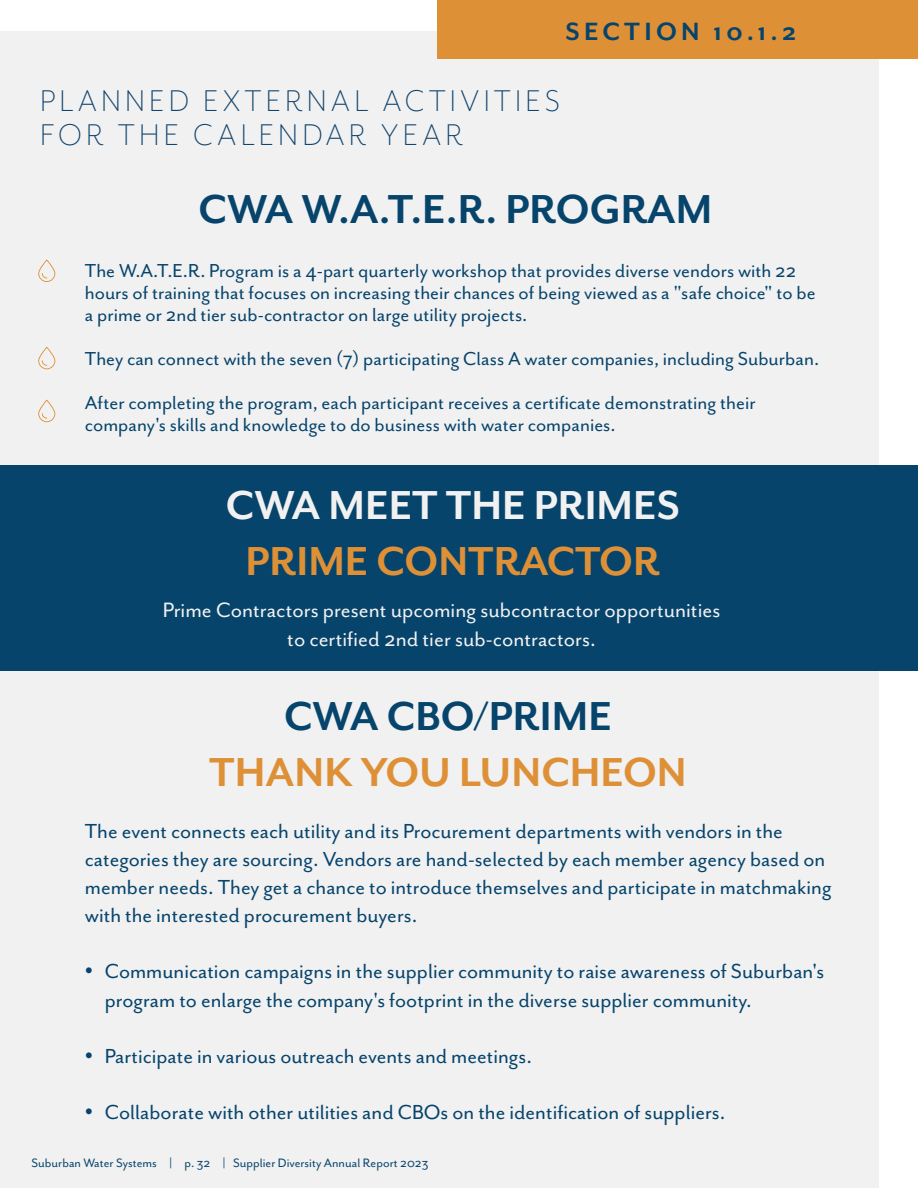
<style>
.page{position:relative;width:918px;height:1188px;background:#fff}
.page>*{position:absolute;margin:0;border:0;box-sizing:border-box;transform-origin:0 0}
.t1{font:700 46.65px "Mr Eaves San OT";color:#06446c}
.t2{font:700 46.65px "Mr Eaves San OT";color:#de9037}
.t3{font:700 46.65px "Mr Eaves San OT";color:#f1f1f1}
.t4{font:300 34.5px/33.5px "Mr Eaves San OT";letter-spacing:.12em;color:#12456e}
.t5{font:700 28.8px "Mr Eaves San OT";letter-spacing:.15em;color:#06446c}
.t6{font:24px/28.8px "Mr Eaves San OT";color:#f1f1f1;text-align:center}
.t7{font:23.4px/28px "Mr Eaves San OT";color:#06446c}
.t8{font:21.6px/22px "Mr Eaves San OT";color:#06446c}
.t9{font:14.1px "Mr Eaves San OT";color:#06446c}
.s1{font-family:"Times New Roman"}
</style>
<div class="page">
<div style="left:0;top:31px;width:879px;height:1157px;background:#f1f1f1"></div>
<div style="left:0;top:465px;width:918px;height:206px;background:#06446c"></div>
<div style="left:438px;top:0;width:480px;height:59px;background:#de9037"></div>
<svg style="left:38px;top:259px;width:17px;height:23px"></svg>
<svg style="left:38px;top:347px;width:17px;height:22px"></svg>
<svg style="left:38px;top:400px;width:17px;height:22px"></svg>
<p class="t5" style="left:565px;top:15px;width:232px">SECTION 10.1.2</p>
<h2 class="t4" style="left:40px;top:85px;width:521px">PLANNED EXTERNAL ACTIVITIES<br>FOR THE CALENDAR YEAR</h2>
<h1 class="t1" style="left:199px;top:182px;width:515px">CWA W.A.T.E.R. PROGRAM</h1>
<p class="t8" style="left:85px;top:259px;width:732px">The W.A.T.E.R. Program is a 4-part quarterly workshop that provides diverse vendors with 22 hours of training that focuses on increasing their chances of being viewed as a "safe choice" to be a prime or 2nd tier sub-contractor on large utility projects.</p>
<p class="t8" style="left:85px;top:337px;width:736px;line-height:44.1px">They can connect with the seven (7) participating Class A water companies, including Suburban.<br>After completing the program, each participant receives a certificate demonstrating their</p>
<p class="t8" style="left:85px;top:414px;width:532px">company's skills and knowledge to do business with water companies.</p>
<h1 class="t3" style="left:226px;top:479px;width:455px">CWA MEET THE PRIMES</h1>
<h1 class="t2" style="left:246px;top:535px;width:416px">PRIME CONTRACTOR</h1>
<p class="t6" style="left:163px;top:596px;width:559px">Prime Contractors present upcoming subcontractor opportunities to certified 2nd tier sub-contractors.</p>
<h1 class="t1" style="left:284px;top:690px;width:329px">CWA CBO/PRIME</h1>
<h1 class="t2" style="left:209px;top:746px;width:479px">THANK YOU LUNCHEON</h1>
<p class="t7" style="left:85px;top:817px;width:748px">The event connects each utility and its Procurement departments with vendors in the categories they are sourcing. Vendors are hand-selected by each member agency based on member needs. They get a chance to introduce themselves and participate in matchmaking with the interested procurement buyers.</p>
<p class="t7" style="left:105px;top:958px;width:721px;text-indent:-20px"><span class="s1">•</span> Communication campaigns in the supplier community to raise awareness of Suburban's program to enlarge the company's footprint in the diverse supplier community.</p>
<p class="t7" style="left:85px;top:1042px;width:449px"><span class="s1">•</span> Participate in various outreach events and meetings.</p>
<p class="t7" style="left:85px;top:1098px;width:642px"><span class="s1">•</span> Collaborate with other utilities and CBOs on the identification of suppliers.</p>
<p class="t9" style="left:32px;top:1155px;width:398px">Suburban Water Systems | p. 32 | Supplier Diversity Annual Report 2023</p>
</div>
